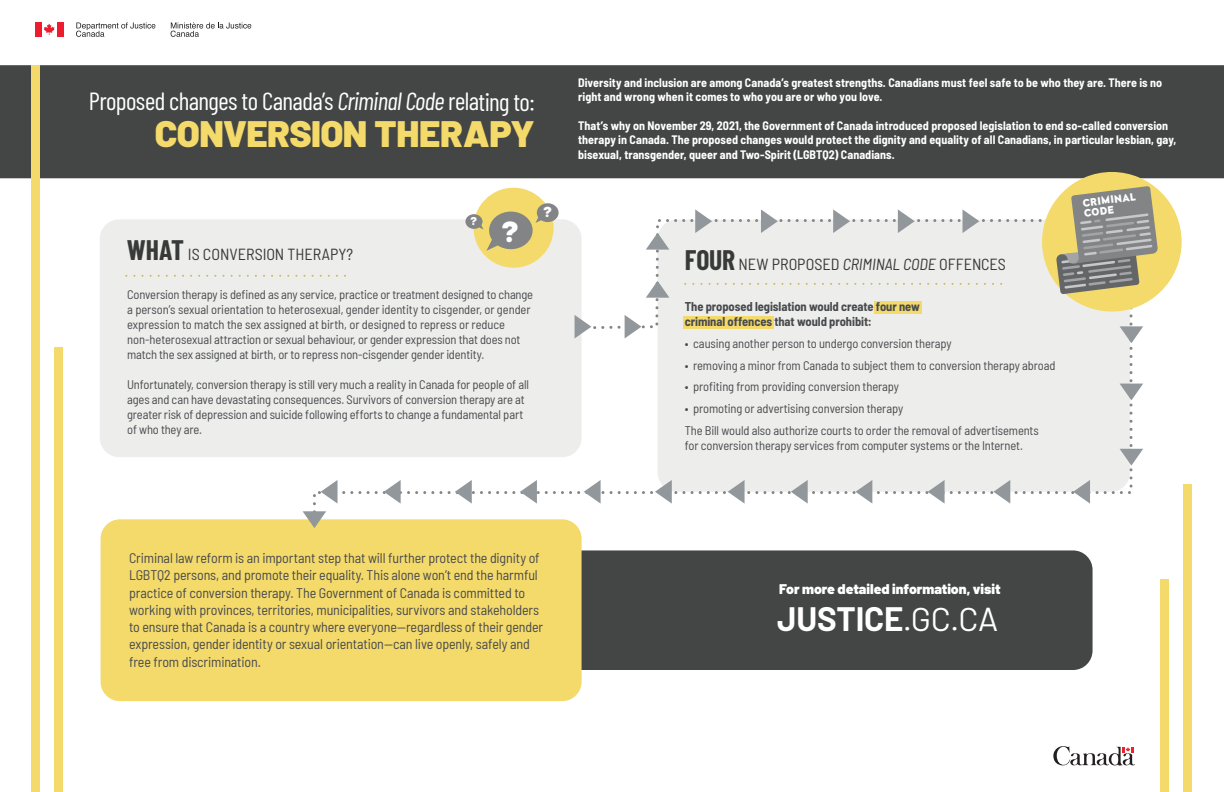
<style>
.page{position:relative;width:1224px;height:792px;background:#fff}
.page>*{position:absolute;margin:0;border:0;box-sizing:border-box;transform-origin:0 0}
.t1{font:900 36.8px "Barlow";letter-spacing:-.015em;color:#f4da6b}
.t2{font:700 33.1px "Barlow";letter-spacing:-.005em;color:#fff}
.t3{font:900 29px "Barlow";color:#fff}
.t4{font:24.9px "Barlow Condensed";letter-spacing:-.025em;color:#fff}
.t5{font:semi-condensed 16.1px "Barlow";color:#383a3a}
.t6{font:900 14.5px "Barlow";color:#fff}
.t7{font:semi-condensed 14px/17.2px "Barlow";letter-spacing:-.01em;color:#484a4d}
.t8{font:900 14px "Barlow";letter-spacing:-.005em;color:#fff}
.t9{font:semi-condensed 12.5px/15px "Barlow";letter-spacing:-.01em;color:#484a4d}
.t10{font:700 semi-condensed 12.5px/15px "Barlow";letter-spacing:-.005em;color:#484a4d}
.t11{font:700 semi-condensed 12px/14.4px "Barlow";letter-spacing:.005em;color:#fff}
.t12{font:900 11.4px "Barlow";color:#fff}
.t13{font:9.9px/10.1px "Canada 150 Display";color:#fff}
.s1{font-style:italic}
.s2{font-family:"Barlow Condensed";font-weight:700;font-stretch:normal;font-size:27.6px}
.s3{font-weight:400}
</style>
<div class="page">
<div style="left:0;top:65px;width:1224px;height:113px;background:#444545"></div>
<div style="left:100px;top:219px;width:482px;height:238px;background:#ededeb;border-radius:19px"></div>
<div style="left:537px;top:550px;width:556px;height:120px;background:#444545;border-radius:19px"></div>
<div style="left:474px;top:188px;width:80px;height:80px;background:#f4da6b;border-radius:50%"></div>
<div style="left:32px;top:65px;width:8px;height:727px;background:#f4da6b"></div>
<div style="left:55px;top:347px;width:8px;height:445px;background:#f4da6b"></div>
<div style="left:1183px;top:484px;width:8px;height:308px;background:#f4da6b"></div>
<div style="left:1160px;top:580px;width:8px;height:212px;background:#f4da6b"></div>
<div style="left:35px;top:22px;width:7px;height:14px;background:#ed1c2e"></div>
<svg style="left:44px;top:23px;width:11px;height:12px"></svg>
<div style="left:57px;top:22px;width:6px;height:14px;background:#ed1c2e"></div>
<svg style="left:76px;top:22px;width:79px;height:15px"></svg>
<svg style="left:171px;top:22px;width:80px;height:15px"></svg>
<svg style="left:1053px;top:746px;width:82px;height:20px"></svg>
<svg style="left:466px;top:203px;width:93px;height:15px"></svg>
<svg style="left:312px;top:218px;width:822px;height:422px"></svg>
<svg style="left:625px;top:315px;width:16px;height:24px"></svg>
<svg style="left:575px;top:315px;width:16px;height:24px"></svg>
<svg style="left:646px;top:233px;width:23px;height:17px"></svg>
<svg style="left:646px;top:281px;width:23px;height:17px"></svg>
<svg style="left:1120px;top:326px;width:23px;height:17px"></svg>
<svg style="left:1120px;top:384px;width:23px;height:16px"></svg>
<svg style="left:1073px;top:480px;width:17px;height:24px"></svg>
<svg style="left:993px;top:480px;width:17px;height:24px"></svg>
<svg style="left:928px;top:480px;width:17px;height:24px"></svg>
<svg style="left:856px;top:480px;width:16px;height:24px"></svg>
<svg style="left:791px;top:480px;width:17px;height:24px"></svg>
<svg style="left:695px;top:209px;width:17px;height:24px"></svg>
<svg style="left:761px;top:209px;width:17px;height:24px"></svg>
<svg style="left:833px;top:209px;width:17px;height:24px"></svg>
<svg style="left:898px;top:209px;width:17px;height:24px"></svg>
<svg style="left:963px;top:210px;width:16px;height:23px"></svg>
<svg style="left:728px;top:480px;width:17px;height:24px"></svg>
<svg style="left:655px;top:480px;width:17px;height:24px"></svg>
<svg style="left:584px;top:480px;width:17px;height:24px"></svg>
<svg style="left:520px;top:480px;width:17px;height:24px"></svg>
<svg style="left:455px;top:480px;width:17px;height:24px"></svg>
<svg style="left:384px;top:480px;width:17px;height:24px"></svg>
<svg style="left:321px;top:480px;width:17px;height:24px"></svg>
<svg style="left:1120px;top:449px;width:23px;height:17px"></svg>
<div style="left:1042px;top:172px;width:140px;height:140px;background:#f4da6b;border-radius:50%"></div>
<svg style="left:1056px;top:186px;width:102px;height:108px"></svg>
<svg style="left:126px;top:275px;width:225px;height:2px"></svg>
<div style="left:101px;top:519px;width:481px;height:182px;background:#f4da6b;border-radius:19px"></div>
<svg style="left:303px;top:511px;width:23px;height:17px"></svg>
<h3 class="t4" style="left:89px;top:83px;width:448px">Proposed changes to Canada’s <span class="s1">Criminal Code</span> relating to:</h3>
<h1 class="t1" style="left:155px;top:106px;width:381px">CONVERSION THERAPY</h1>
<p class="t5" style="left:127px;top:243px;width:228px"><span class="s2">WHAT</span> IS CONVERSION THERAPY?</p>
<p class="t12" style="left:471px;top:213px;width:8px">?</p>
<h3 class="t3" style="left:502px;top:210px;width:18px">?</h3>
<p class="t6" style="left:543px;top:201px;width:10px">?</p>
<p class="t9" style="left:127px;top:286px;width:407px">Conversion therapy is defined as any service, practice or treatment designed to change a person’s sexual orientation to heterosexual, gender identity to cisgender, or gender expression to match the sex assigned at birth, or designed to repress or reduce non-heterosexual attraction or sexual behaviour, or gender expression that does not match the sex assigned at birth, or to repress non-cisgender gender identity.</p>
<p class="t9" style="left:127px;top:376px;width:403px">Unfortunately, conversion therapy is still very much a reality in Canada for people of all ages and can have devastating consequences. Survivors of conversion therapy are at greater risk of depression and suicide following efforts to change a fundamental part of who they are.</p>
<p class="t11" style="left:578px;top:74px;width:586px">Diversity and inclusion are among Canada’s greatest strengths. Canadians must feel safe to be who they are. There is no right and wrong when it comes to who you are or who you love.</p>
<p class="t11" style="left:578px;top:118px;width:600px">That’s why on November 29, 2021, the Government of Canada introduced proposed legislation to end so-called conversion therapy in Canada. The proposed changes would protect the dignity and equality of all Canadians, in particular lesbian, gay, bisexual, transgender, queer and Two-Spirit (LGBTQ2) Canadians.</p>
<p class="t5" style="left:685px;top:253px;width:323px"><span class="s2">FOUR</span> NEW PROPOSED <span class="s1">CRIMINAL CODE</span> OFFENCES</p>
<p class="t10" style="left:685px;top:298px;width:237px">The proposed legislation would create four new criminal offences that would prohibit:</p>
<p class="t9" style="left:685px;top:335px;width:268px">• causing another person to undergo conversion therapy</p>
<p class="t9" style="left:685px;top:357px;width:372px">• removing a minor from Canada to subject them to conversion therapy abroad</p>
<p class="t9" style="left:685px;top:379px;width:216px">• profiting from providing conversion therapy</p>
<p class="t9" style="left:685px;top:397px;width:356px;line-height:21.9px">• promoting or advertising conversion therapy<br>The Bill would also authorize courts to order the removal of advertisements</p>
<p class="t9" style="left:685px;top:437px;width:340px">for conversion therapy services from computer systems or the Internet.</p>
<p class="t13" style="left:1082px;top:198px;width:55px;rotate:-7deg">Criminal<br>Code</p>
<p class="t7" style="left:129px;top:549px;width:415px">Criminal law reform is an important step that will further protect the dignity of LGBTQ2 persons, and promote their equality. This alone won’t end the harmful practice of conversion therapy. The Government of Canada is committed to working with provinces, territories, municipalities, survivors and stakeholders to ensure that Canada is a country where everyone—regardless of their gender expression, gender identity or sexual orientation—can live openly, safely and free from discrimination.</p>
<p class="t8" style="left:779px;top:579px;width:223px">For more detailed information, visit</p>
<h2 class="t2" style="left:777px;top:594px;width:223px">JUSTICE<span class="s3">.GC.CA</span></h2>
</div>
